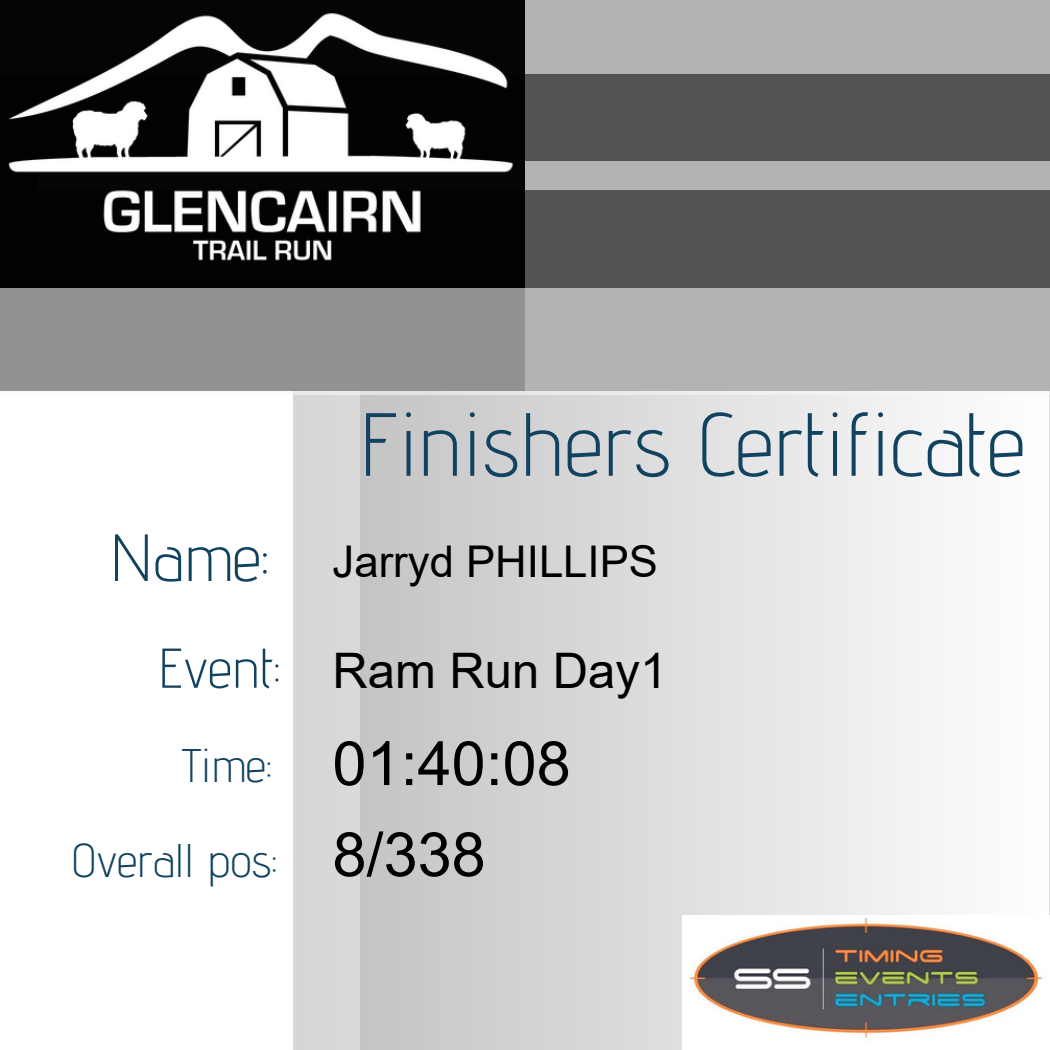
<style>
.page{position:relative;width:1050px;height:1050px;background:#fff}
.page>*{position:absolute;margin:0;border:0;box-sizing:border-box;transform-origin:0 0}
.t1{font:300 89.42px "Advent Pro";color:#114360}
.t2{font:300 66.5px "Advent Pro";color:#114360}
.t3{font:61.25px/91px "Arial";color:#000}
.t4{font:300 56px "Advent Pro";color:#114360}
.t5{font:49px "Arial";color:#000}
.t6{font:300 47.07px "Advent Pro";color:#114360}
.t7{font:43.75px "Arial";color:#000}
</style>
<div class="page">
<svg style="left:360px;top:395px;width:570px;height:655px;background:#dadada"></svg>
<div style="left:0;top:0;width:1050px;height:391px;background:#535353"></div>
<div style="left:0;top:0;width:1050px;height:73px;background:#b3b3b3"></div>
<div style="left:38px;top:161px;width:1012px;height:29px;background:#b3b3b3"></div>
<img style="left:683px;top:916px;width:360px;height:134px">
<div style="left:293px;top:356px;width:67px;height:694px;background:#d7d7d7"></div>
<div style="left:0;top:0;width:525px;height:391px;background:#000"></div>
<img style="left:8px;top:13px;width:506px;height:248px">
<svg style="left:0;top:288px;width:1050px;height:107px;background:#a5a5a5"></svg>
<p class="t2" style="left:110px;top:517px;width:160px">Name:</p>
<p class="t4" style="left:158px;top:634px;width:123px">Event:</p>
<p class="t6" style="left:182px;top:737px;width:91px">Time:</p>
<p class="t6" style="left:71px;top:831px;width:207px">Overall pos:</p>
<p class="t1" style="left:359px;top:390px;width:668px">Finishers Certificate</p>
<p class="t7" style="left:332px;top:537px;width:327px">Jarryd PHILLIPS</p>
<p class="t5" style="left:332px;top:644px;width:336px">Ram Run Day1</p>
<p class="t3" style="left:332px;top:718px;width:240px">01:40:08<br>8/338</p>
</div>
